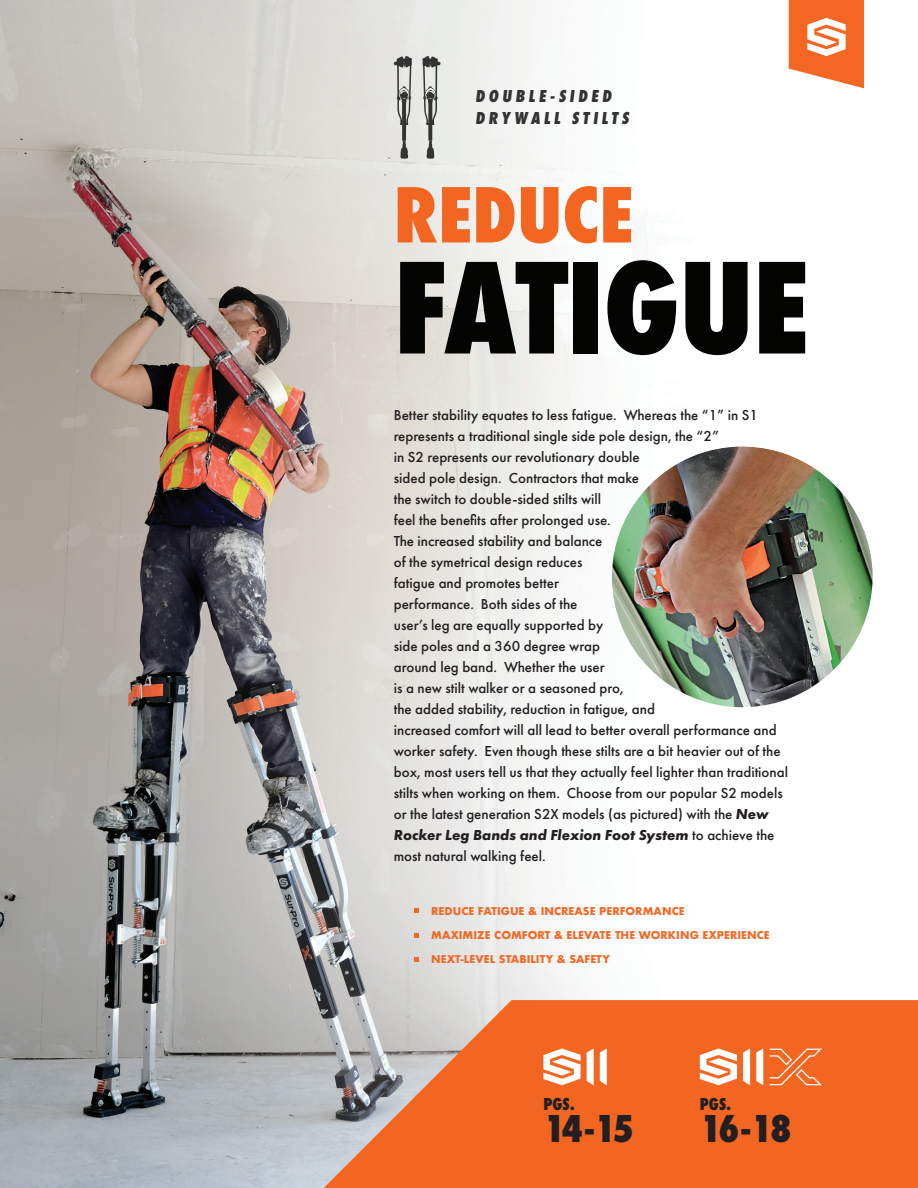
<style>
.page{position:relative;width:918px;height:1188px;background:#fff}
.page>*{position:absolute;margin:0;border:0;box-sizing:border-box;transform-origin:0 0}
.t1{font:800 condensed 121.5px "Futura";letter-spacing:-.01em;color:#040503}
.t2{font:800 condensed 73.5px "Futura";color:#f36621}
.t3{font:800 40.5px "Futura PT Cond";letter-spacing:-.085em;color:#231f20}
.t4{font:italic 800 18px "Futura PT Cond";letter-spacing:.2em;color:#323332}
.t5{font:800 18px "Futura PT Cond";color:#231f20}
.Product_Description{font:500 15px/21px "Futura PT";color:#231f20}
.t6{font:700 10.5px "Futura";color:#f26824}
.s1{font-weight:700;font-style:italic}
</style>
<div class="page">
<img style="left:0;top:0;width:844px;height:1188px">
<svg style="left:324px;top:1000px;width:594px;height:188px;background:#e77841"></svg>
<svg style="left:789px;top:0;width:75px;height:88px"></svg>
<svg style="left:414px;top:908px;width:5px;height:5px"></svg>
<svg style="left:414px;top:933px;width:5px;height:5px"></svg>
<svg style="left:414px;top:957px;width:5px;height:5px"></svg>
<svg style="left:423px;top:56px;width:18px;height:103px;background:#a8a9a7"></svg>
<svg style="left:394px;top:56px;width:18px;height:103px;background:#a6a6a4"></svg>
<img style="left:612px;top:447px;width:261px;height:260px;border-radius:130px">
<div style="left:690px;top:1002px;width:174px;height:148px;background:#f36621"></div>
<svg style="left:543px;top:1048px;width:38px;height:37px"></svg>
<svg style="left:587px;top:1048px;width:7px;height:37px"></svg>
<svg style="left:600px;top:1048px;width:7px;height:37px"></svg>
<svg style="left:700px;top:1048px;width:37px;height:37px"></svg>
<svg style="left:743px;top:1048px;width:7px;height:37px"></svg>
<svg style="left:756px;top:1048px;width:7px;height:37px"></svg>
<svg style="left:770px;top:1049px;width:52px;height:36px"></svg>
<p class="t4" style="left:476px;top:85px;width:138px">DOUBLE-SIDED</p>
<p class="t4" style="left:476px;top:107px;width:155px">DRYWALL STILTS</p>
<p class="t2" style="left:394px;top:165px;width:241px">REDUCE</p>
<p class="t1" style="left:394px;top:226px;width:417px">FATIGUE</p>
<p class="Product_Description" style="left:394px;top:405px;width:396px">Better stability equates to less fatigue. Whereas the “1” in S1 represents a traditional single side pole design, the “2”<br>in S2 represents our revolutionary double<br>sided pole design. Contractors that make<br>the switch to double-sided stilts will<br>feel the benefits after prolonged use.<br>The increased stability and balance<br>of the symetrical design reduces<br>fatigue and promotes better<br>performance. Both sides of the<br>user’s leg are equally supported by<br>side poles and a 360 degree wrap<br>around leg band. Whether the user<br>is a new stilt walker or a seasoned pro,<br>the added stability, reduction in fatigue, and<br>increased comfort will all lead to better overall performance and worker safety. Even though these stilts are a bit heavier out of the box, most users tell us that they actually feel lighter than traditional stilts when working on them. Choose from our popular S2 models or the latest generation S2X models (as pictured) with the <span class="s1">New Rocker Leg Bands and Flexion Foot System</span> to achieve the most natural walking feel.</p>
<p class="t6" style="left:431px;top:903px;width:255px">REDUCE FATIGUE &amp; INCREASE PERFORMANCE</p>
<p class="t6" style="left:431px;top:927px;width:340px">MAXIMIZE COMFORT &amp; ELEVATE THE WORKING EXPERIENCE</p>
<p class="t6" style="left:431px;top:952px;width:180px">NEXT-LEVEL STABILITY &amp; SAFETY</p>
<p class="t5" style="left:543px;top:1094px;width:33px">PGS.</p>
<p class="t3" style="left:543px;top:1104px;width:92px">14-15</p>
<p class="t5" style="left:700px;top:1094px;width:33px">PGS.</p>
<p class="t3" style="left:700px;top:1104px;width:94px">16-18</p>
</div>
